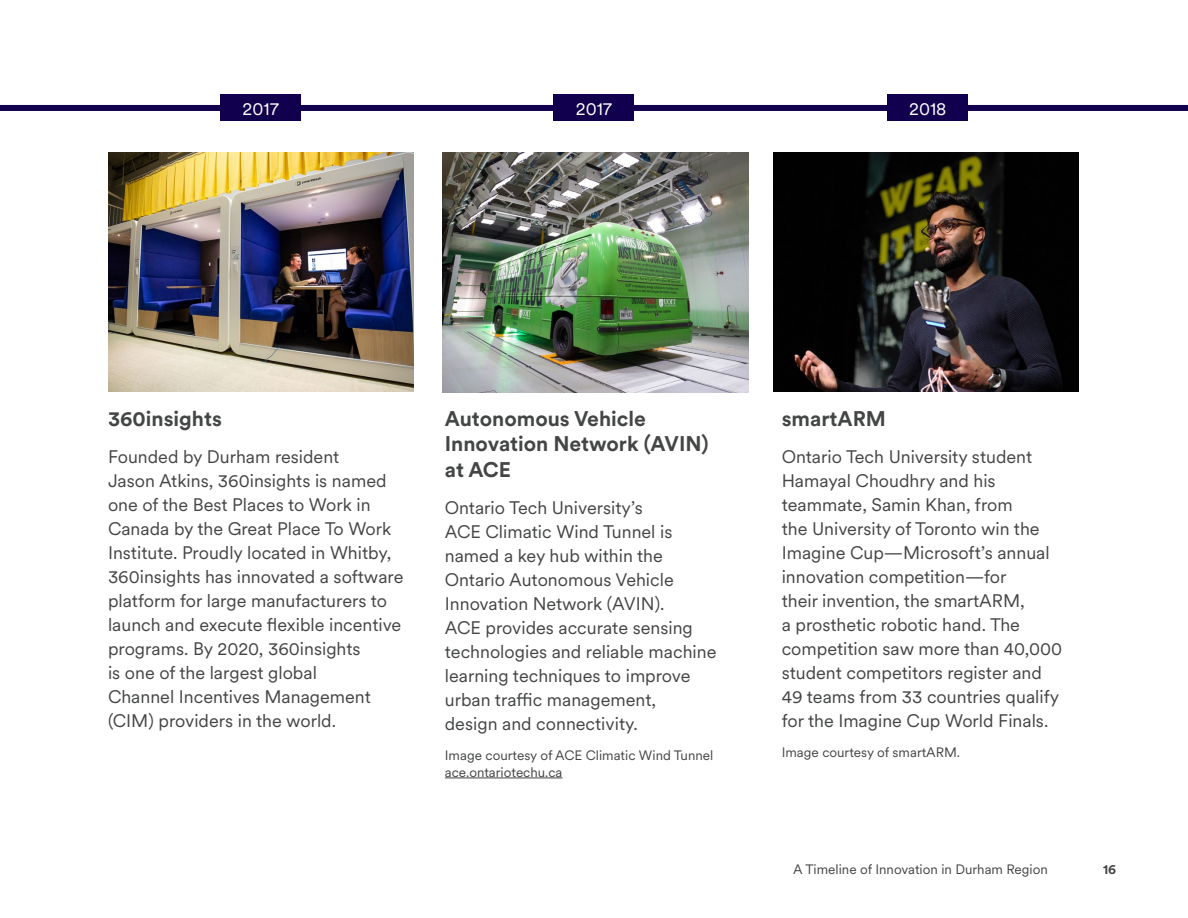
<style>
.page{position:relative;width:1188px;height:918px;background:#fff}
.page>*{position:absolute;margin:0;border:0;box-sizing:border-box;transform-origin:0 0}
.H4_-_Story_Heading{font:700 21px/25.5px "Circular XX";color:#444545}
.Body{font:18px/24px "Circular XX";color:#444545}
.H3_-_Year{font:18px "Circular XX";color:#fff}
.Page_number___Photo{font:13.5px/16.5px "Circular XX";color:#444545}
.t1{font:700 13.5px "Circular XX";color:#444545}
</style>
<div class="page">
<div style="left:0;top:105px;width:1188px;height:6px;background:#10004d"></div>
<div style="left:220px;top:94px;width:81px;height:28px;background:#10004d"></div>
<img style="left:108px;top:152px;width:305px;height:240px">
<div style="left:554px;top:94px;width:80px;height:28px;background:#10004d"></div>
<hr style="left:445px;top:778px;width:118px;height:1px;background:#444545">
<img style="left:443px;top:153px;width:305px;height:239px">
<div style="left:887px;top:94px;width:81px;height:28px;background:#10004d"></div>
<img style="left:774px;top:152px;width:305px;height:240px">
<h3 class="H3_-_Year" style="left:243px;top:96px;width:38px">2017</h3>
<h3 class="H3_-_Year" style="left:576px;top:96px;width:38px">2017</h3>
<h3 class="H3_-_Year" style="left:909px;top:96px;width:39px">2018</h3>
<h4 class="H4_-_Story_Heading" style="left:108px;top:405px;width:115px">360insights</h4>
<p class="Body" style="left:108px;top:444px;width:297px">Founded by Durham resident<br>Jason Atkins, 360insights is named one of the Best Places to Work in Canada by the Great Place To Work Institute. Proudly located in Whitby, 360insights has innovated a software platform for large manufacturers to launch and execute flexible incentive programs. By 2020, 360insights<br>is one of the largest global<br>Channel Incentives Management (CIM) providers in the world.</p>
<h4 class="H4_-_Story_Heading" style="left:445px;top:405px;width:265px">Autonomous Vehicle<br>Innovation Network (AVIN) at ACE</h4>
<p class="Body" style="left:445px;top:495px;width:273px">Ontario Tech University’s<br>ACE Climatic Wind Tunnel is named a key hub within the<br>Ontario Autonomous Vehicle<br>Innovation Network (AVIN).<br>ACE provides accurate sensing technologies and reliable machine learning techniques to improve urban traffic management,<br>design and connectivity.</p>
<p class="Page_number___Photo" style="left:445px;top:747px;width:270px">Image courtesy of ACE Climatic Wind Tunnel ace.ontariotechu.ca</p>
<h4 class="H4_-_Story_Heading" style="left:782px;top:405px;width:106px">smartARM</h4>
<p class="Body" style="left:782px;top:444px;width:282px">Ontario Tech University student<br>Hamayal Choudhry and his teammate, Samin Khan, from<br>the University of Toronto win the<br>Imagine Cup—Microsoft’s annual innovation competition—for<br>their invention, the smartARM,<br>a prosthetic robotic hand. The competition saw more than 40,000 student competitors register and<br>49 teams from 33 countries qualify for the Imagine Cup World Finals.</p>
<p class="Page_number___Photo" style="left:782px;top:744px;width:180px">Image courtesy of smartARM.</p>
<p class="Page_number___Photo" style="left:793px;top:860px;width:256px">A Timeline of Innovation in Durham Region</p>
<p class="t1" style="left:1103px;top:860px;width:15px">16</p>
</div>
